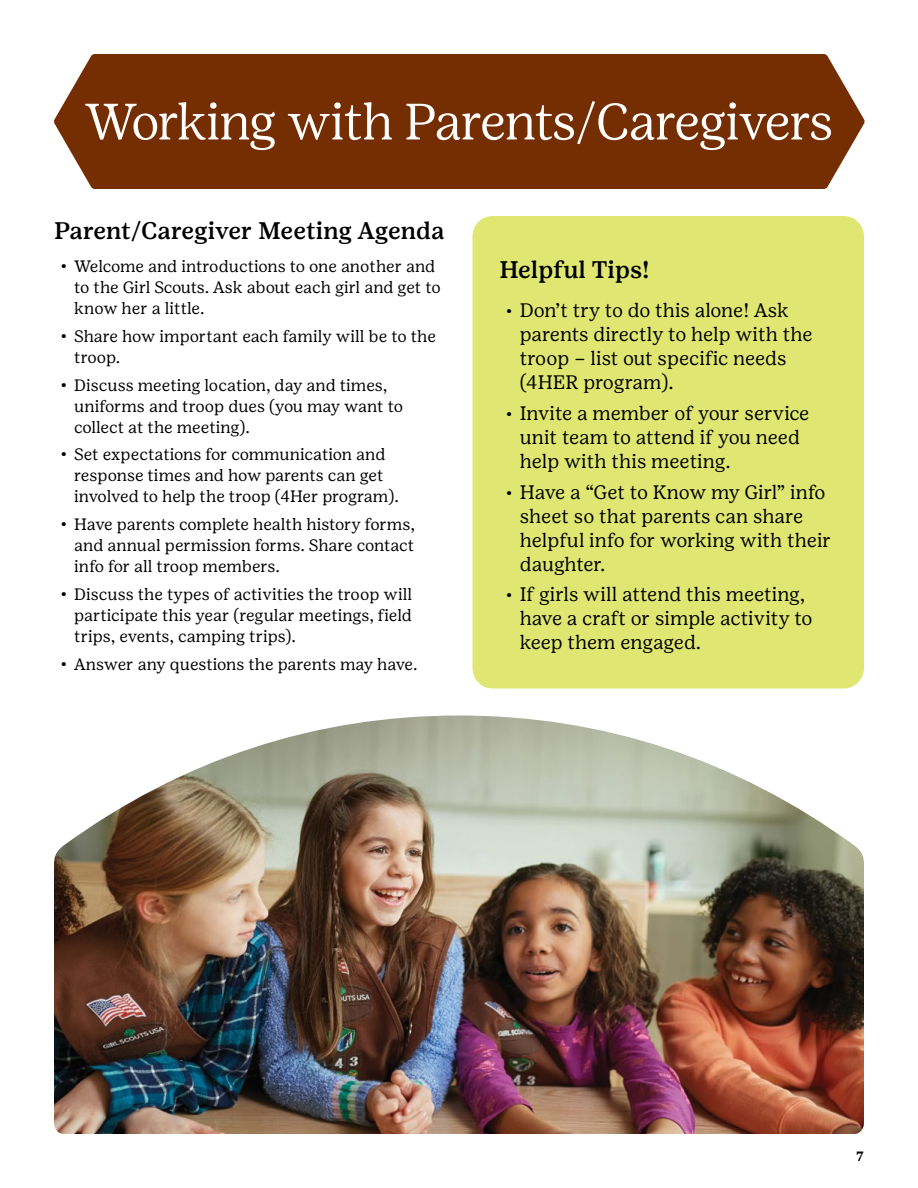
<style>
.page{position:relative;width:918px;height:1188px;background:#fff}
.page>*{position:absolute;margin:0;border:0;box-sizing:border-box;transform-origin:0 0}
.t1{font:300 51px "Girl Scout Display";color:#fff}
.t2{font:500 24px "Girl Scout Text";color:#000}
.t3{font:19.5px/24px "Girl Scout Text";color:#000}
.t4{font:16.5px/21px "Girl Scout Text";color:#000}
.t5{font:700 13.5px "Girl Scout Text";color:#000}
.s1{font-weight:700;font-size:13.5px}
</style>
<div class="page">
<img style="left:54px;top:716px;width:810px;height:418px">
<div style="left:54px;top:54px;width:811px;height:135px;background:#752e01"></div>
<div style="left:472px;top:216px;width:392px;height:472px;background:#dfe672;border-radius:20px"></div>
<h1 class="t1" style="left:85px;top:93px;width:749px">Working with Parents/Caregivers</h1>
<h2 class="t2" style="left:54px;top:217px;width:392px">Parent/Caregiver Meeting Agenda</h2>
<p class="t4" style="left:74px;top:256px;width:368px;text-indent:-14px"><span class="s1">•</span> Welcome and introductions to one another and to the Girl Scouts. Ask about each girl and get to know her a little.</p>
<p class="t4" style="left:74px;top:326px;width:363px;text-indent:-14px"><span class="s1">•</span> Share how important each family will be to the troop.</p>
<p class="t4" style="left:74px;top:374px;width:330px;text-indent:-14px"><span class="s1">•</span> Discuss meeting location, day and times, uniforms and troop dues (you may want to collect at the meeting).</p>
<p class="t4" style="left:74px;top:444px;width:326px;text-indent:-14px"><span class="s1">•</span> Set expectations for communication and response times and how parents can get involved to help the troop (4Her program).</p>
<p class="t4" style="left:74px;top:514px;width:342px;text-align:justify;text-indent:-14px"><span class="s1">•</span> Have parents complete health history forms, and annual permission forms. Share contact info for all troop members.</p>
<p class="t4" style="left:74px;top:584px;width:339px;text-align:justify;text-indent:-14px"><span class="s1">•</span> Discuss the types of activities the troop will participate this year (regular meetings, field trips, events, camping trips).</p>
<p class="t4" style="left:61px;top:653px;width:358px"><span class="s1">•</span> Answer any questions the parents may have.</p>
<h2 class="t2" style="left:500px;top:256px;width:152px">Helpful Tips!</h2>
<p class="t3" style="left:520px;top:298px;width:294px;text-indent:-14px"><span class="s1">•</span> Don’t try to do this alone! Ask parents directly to help with the troop – list out specific needs (4HER program).</p>
<p class="t3" style="left:520px;top:401px;width:291px;text-indent:-14px"><span class="s1">•</span> Invite a member of your service unit team to attend if you need help with this meeting.</p>
<p class="t3" style="left:520px;top:480px;width:313px;text-indent:-14px"><span class="s1">•</span> Have a “Get to Know my Girl” info sheet so that parents can share helpful info for working with their daughter.</p>
<p class="t3" style="left:520px;top:583px;width:294px;text-indent:-14px"><span class="s1">•</span> If girls will attend this meeting, have a craft or simple activity to keep them engaged.</p>
<p class="t5" style="left:856px;top:1148px;width:9px">7</p>
</div>
